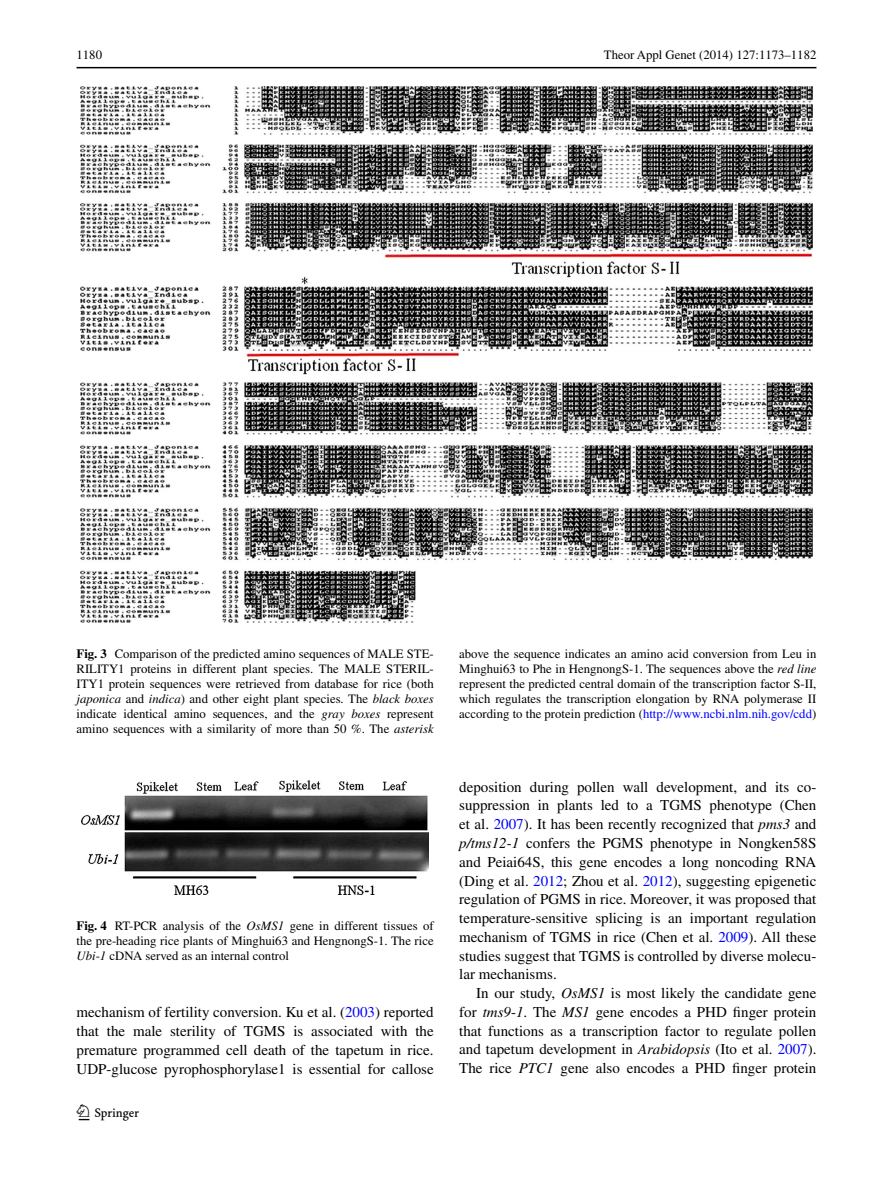
<style>
.page{position:relative;width:893px;height:1187px;background:#fff}
.page>*{position:absolute;margin:0;border:0;box-sizing:border-box;transform-origin:0 0}
.t1{font:22.5px "Springnew";color:#000}
.t2{font:15px/18.8px "Times";color:#000;text-align:justify}
.t3{font:12.75px/15px "Times";color:#000;text-align:justify}
.s1{font-weight:700}
.s2{font-style:italic}
.s3{color:#00f}
</style>
<div class="page">
<hr style="left:77px;top:67px;width:739px;height:1px;background:#000">
<img style="left:81px;top:87px;width:731px;height:535px">
<img style="left:82px;top:780px;width:347px;height:114px">
<p class="t3" style="left:77px;top:48px;width:27px">1180</p>
<p class="t3" style="left:604px;top:48px;width:214px">Theor Appl Genet (2014) 127:1173–1182</p>
<p class="t3" style="left:77px;top:645px;width:359px"><span class="s1">Fig. 3</span> Comparison of the predicted amino sequences of MALE STE-RILITY1 proteins in different plant species. The MALE STERIL-ITY1 protein sequences were retrieved from database for rice (both <span class="s2">japonica</span> and <span class="s2">indica</span>) and other eight plant species. The <span class="s2">black boxes </span>indicate identical amino sequences, and the <span class="s2">gray boxes</span> represent amino sequences with a similarity of more than 50 %. The <span class="s2">asterisk</span></p>
<p class="t3" style="left:459px;top:645px;width:359px">above the sequence indicates an amino acid conversion from Leu in Minghui63 to Phe in HengnongS-1. The sequences above the <span class="s2">red line </span>represent the predicted central domain of the transcription factor S-II, which regulates the transcription elongation by RNA polymerase II according to the protein prediction (<span class="s3">http://www.ncbi.nlm.nih.gov/cdd</span>)</p>
<p class="t3" style="left:77px;top:918px;width:359px"><span class="s1">Fig. 4</span> RT-PCR analysis of the <span class="s2">OsMS1</span> gene in different tissues of the pre-heading rice plants of Minghui63 and HengnongS-1. The rice <span class="s2">Ubi</span>-<span class="s2">1</span> cDNA served as an internal control</p>
<p class="t2" style="left:77px;top:1002px;width:359px">mechanism of fertility conversion. Ku et al. (<span class="s3">2003</span>) reported that the male sterility of TGMS is associated with the premature programmed cell death of the tapetum in rice.<br>UDP-glucose pyrophosphorylase1 is essential for callose</p>
<h1 class="t1" style="left:79px;top:1104px;width:62px">1 3</h1>
<p class="t2" style="left:459px;top:777px;width:359px">deposition during pollen wall development, and its co&shy;suppression in plants led to a TGMS phenotype (Chen et al. <span class="s3">2007</span>). It has been recently recognized that <span class="s2">pms3</span> and <span class="s2">p/tms12</span>-<span class="s2">1</span> confers the PGMS phenotype in Nongken58S and Peiai64S, this gene encodes a long noncoding RNA (Ding et al. <span class="s3">2012</span>; Zhou et al. <span class="s3">2012</span>), suggesting epigenetic regulation of PGMS in rice. Moreover, it was proposed that temperature-sensitive splicing is an important regulation mechanism of TGMS in rice (Chen et al. <span class="s3">2009</span>). All these studies suggest that TGMS is controlled by diverse molecu&shy;lar mechanisms.</p>
<p class="t2" style="left:459px;top:983px;width:359px;text-indent:17px">In our study, <span class="s2">OsMS1</span> is most likely the candidate gene for <span class="s2">tms9</span>-<span class="s2">1</span>. The <span class="s2">MS1</span> gene encodes a PHD finger protein that functions as a transcription factor to regulate pollen and tapetum development in <span class="s2">Arabidopsis</span> (Ito et al. <span class="s3">2007</span>).<br>The rice <span class="s2">PTC1</span> gene also encodes a PHD finger protein</p>
</div>
